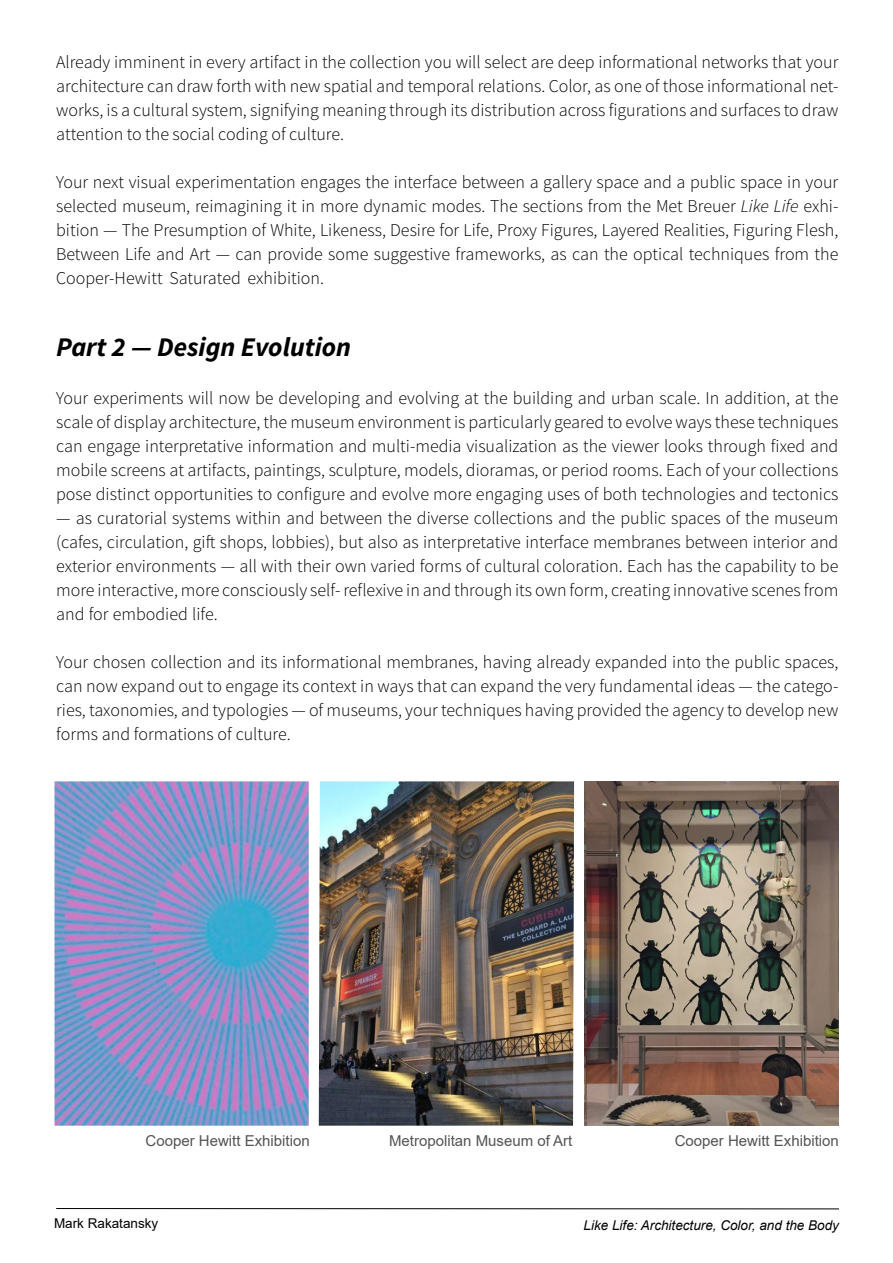
<style>
.page{position:relative;width:893px;height:1263px;background:#fff}
.page>*{position:absolute;margin:0;border:0;box-sizing:border-box;transform-origin:0 0}
.t1{font:italic 700 27px "Source Sans Pro";color:#000}
.t2{font:300 18px/24px "Source Sans Pro";color:#000;text-align:justify}
.t3{font:15px "Arial";color:#545456}
.t4{font:italic 13.5px "Arial";color:#000}
.t5{font:13.5px "Arial";color:#000}
.s1{font-style:italic}
</style>
<div class="page">
<hr style="left:56px;top:1208px;width:783px;height:1px;background:#000">
<img style="left:54px;top:781px;width:255px;height:345px">
<img style="left:319px;top:781px;width:255px;height:345px">
<img style="left:584px;top:781px;width:254px;height:345px">
<p class="t2" style="left:56px;top:50px;width:784px">Already imminent in every artifact in the collection you will select are deep informational networks that your</p>
<p class="t2" style="left:56px;top:98px;width:784px">works is, a cultural system, signifying meaning through its distribution across figurations and surfaces to draw</p>
<p class="t2" style="left:56px;top:74px;width:784px">architecture can draw forth with new spatial and temporal relations. Color, as one of those informational net-</p>
<p class="t2" style="left:56px;top:122px;width:289px">attention to the social coding of culture.</p>
<p class="t2" style="left:56px;top:170px;width:784px">Your next visual experimentation engages the interface between a gallery space and a public space in your</p>
<p class="t2" style="left:56px;top:218px;width:784px">bition — The Presumption of White, Likeness, Desire for Life, Proxy Figures, Layered Realities, Figuring Flesh,</p>
<p class="t2" style="left:56px;top:194px;width:784px">selected museum, reimagining init more dynamic modes. The sections from the Met Breuer <span class="s1">Like Life</span> exhi-</p>
<p class="t2" style="left:56px;top:242px;width:784px">Between Life and Art — can provide some suggestive frameworks, as can the optical techniques from the<br>Cooper-Hewitt Saturated exhibition.</p>
<h1 class="t1" style="left:56px;top:329px;width:296px">Part 2 — Design Evolution</h1>
<p class="t2" style="left:56px;top:386px;width:784px">Your experiments will now be developing and evolving at the building and urban scale In. addition, at the scale of display architecture, the museum environment is particularly geared to evolve ways these techniques can engage interpretative information and multi-media visualization as the viewer looks through fixed and mobile screens at artifacts, paintings, sculpture, models, dioramas, or period rooms. Each of your collections pose distinct opportunities to configure and evolve more engaging uses of both technologies and tectonics</p>
<p class="t2" style="left:56px;top:506px;width:784px">— as curatorial systems within and between the diverse collections and the public spaces of the museum (cafes, circulation, gift shops, lobbies ,) but also as interpretative interface membranes between interior and exterior environments — all with their own varied forms of cultural coloration. Each has the capability to be more interactive, more consciously self- reflexive in and through its own form, creating innovative scenes from and for embodied life.</p>
<p class="t2" style="left:56px;top:650px;width:784px">Your chosen collection and its informational membranes, having already expanded into the public spaces,</p>
<p class="t2" style="left:56px;top:698px;width:784px">ries, taxonomies, and typologies — of museums, your techniques having provided the agency to develop new</p>
<p class="t2" style="left:56px;top:674px;width:784px">can now expand out to engage its context in ways that can expand the very fundamental ideas — the catego-</p>
<p class="t2" style="left:56px;top:722px;width:236px">forms and formations of culture.</p>
<p class="t3" style="left:146px;top:1131px;width:166px">Cooper Hewitt Exhibition</p>
<p class="t5" style="left:54px;top:1214px;width:106px">Mark Rakatansky</p>
<p class="t3" style="left:389px;top:1131px;width:185px">Metropolitan Museum of Art</p>
<p class="t3" style="left:675px;top:1131px;width:166px">Cooper Hewitt Exhibition</p>
<p class="t4" style="left:584px;top:1216px;width:257px">Like Life: Architecture, Color, and the Body</p>
</div>
